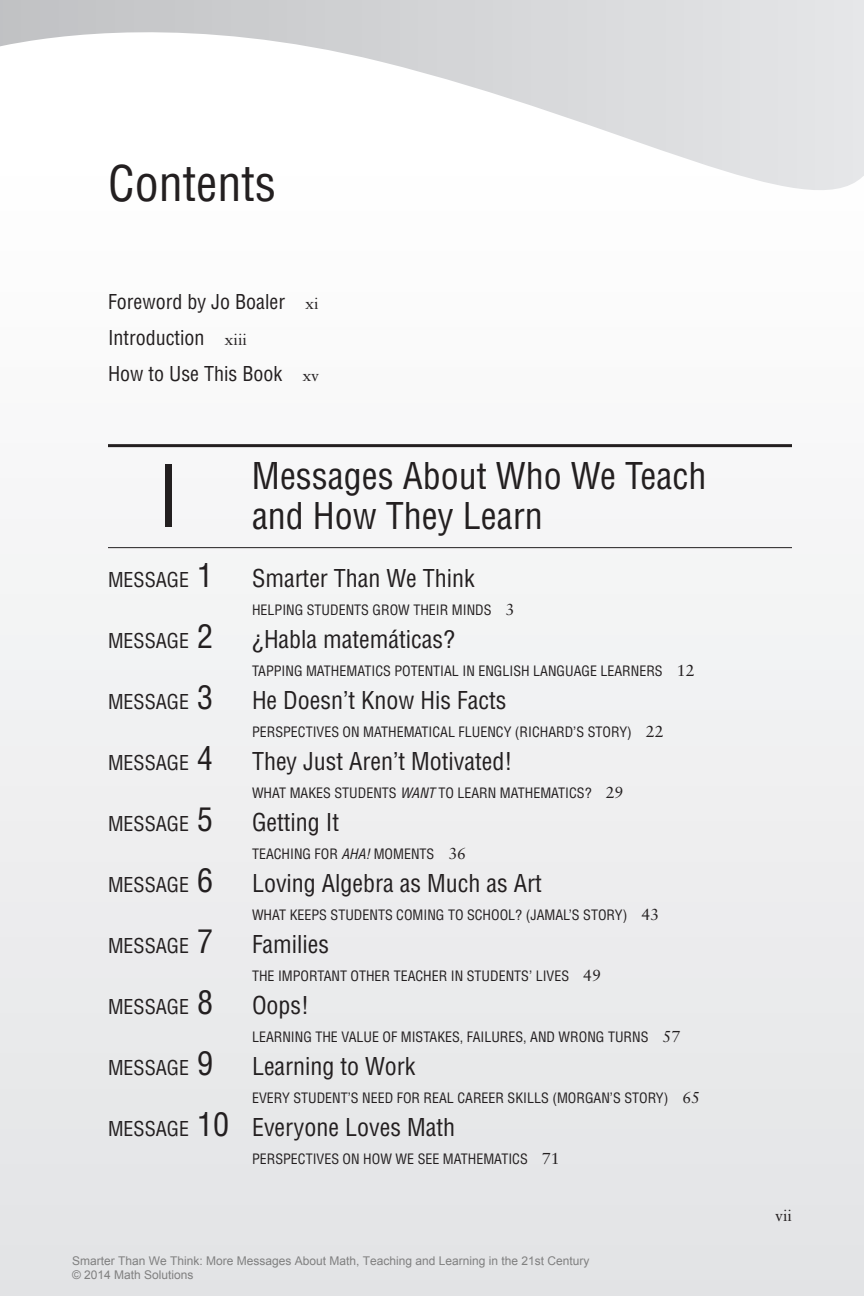
<style>
.page{position:relative;width:864px;height:1296px;background:#fff}
.page>*{position:absolute;margin:0;border:0;box-sizing:border-box;transform-origin:0 0}
.t1{font:condensed 84px "Helvetica";color:#231f20}
.t2{font:condensed 48px "Helvetica";color:#231f20}
.t3{font:condensed 36px/40px "Helvetica";color:#231f20}
.t4{font:condensed 24px "Helvetica";color:#231f20}
.t5{font:condensed 20px/36px "Helvetica";color:#231f20}
.t6{font:16px "Sabon";color:#231f20}
.t7{font:condensed 14px "Helvetica";color:#231f20}
.t8{font:12px/14.4px "Arial";color:#808080}
.s1{font-family:"Sabon";font-stretch:normal;font-size:16px}
.s2{font-size:20px}
.s3{font-size:32px}
.s4{font-style:italic}
.s5{font-size:24px}
</style>
<div class="page">
<div style="left:0;top:34px;width:864px;height:1262px;background:linear-gradient(to right,#f0f0f1,#f0f0f1)"></div>
<svg style="left:0;top:0;width:864px;height:226px"></svg>
<hr style="left:108px;top:444px;width:684px;height:3px;background:#231f20">
<hr style="left:108px;top:547px;width:684px;height:1px;background:#231f20">
<h2 class="t2" style="left:108px;top:165px;width:169px">Contents</h2>
<h3 class="t5" style="left:108px;top:286px;width:213px">Foreword by Jo Boaler <span class="s1">xi<br></span>Introduction <span class="s1">xiii<br></span>How to Use This Book <span class="s1">xv</span></h3>
<h1 class="t1" style="left:156px;top:464px;width:25px">I</h1>
<h3 class="t3" style="left:252px;top:459px;width:456px">Messages About Who We Teach and How They Learn</h3>
<h3 class="t4" style="left:108px;top:569px;width:368px"><span class="s2">MESSAGE</span> <span class="s3">1</span> Smarter Than We Think</h3>
<p class="t7" style="left:252px;top:605px;width:264px">HELPING STUDENTS GROW THEIR MINDS <span class="s1">3</span></p>
<h3 class="t4" style="left:108px;top:630px;width:349px"><span class="s2">MESSAGE</span> <span class="s3">2</span> ¿Habla matemáticas?</h3>
<p class="t7" style="left:252px;top:666px;width:444px">TAPPING MATHEMATICS POTENTIAL IN ENGLISH LANGUAGE LEARNERS <span class="s1">12</span></p>
<h3 class="t4" style="left:108px;top:691px;width:400px"><span class="s2">MESSAGE</span> <span class="s3">3</span> He Doesn’t Know His Facts</h3>
<p class="t7" style="left:252px;top:727px;width:413px">PERSPECTIVES ON MATHEMATICAL FLUENCY (RICHARD’S STORY) <span class="s1">22</span></p>
<h3 class="t4" style="left:108px;top:752px;width:406px"><span class="s2">MESSAGE</span> <span class="s3">4</span> They Just Aren’t Motivated!</h3>
<p class="t7" style="left:252px;top:788px;width:373px">WHAT MAKES STUDENTS <span class="s4">WANT</span> TO LEARN MATHEMATICS? <span class="s1">29</span></p>
<h3 class="t4" style="left:108px;top:813px;width:233px"><span class="s2">MESSAGE</span> <span class="s3">5</span> Getting It</h3>
<p class="t7" style="left:252px;top:849px;width:216px">TEACHING FOR <span class="s4">AHA!</span> MOMENTS <span class="s1">36</span></p>
<h3 class="t4" style="left:108px;top:874px;width:435px"><span class="s2">MESSAGE</span> <span class="s3">6</span> Loving Algebra as Much as Art</h3>
<p class="t7" style="left:252px;top:910px;width:409px">WHAT KEEPS STUDENTS COMING TO SCHOOL? (JAMAL’S STORY) <span class="s1">43</span></p>
<h3 class="t4" style="left:108px;top:935px;width:223px"><span class="s2">MESSAGE</span> <span class="s3">7</span> Families</h3>
<p class="t7" style="left:252px;top:971px;width:350px">THE IMPORTANT OTHER TEACHER IN STUDENTS’ LIVES <span class="s1">49</span></p>
<h3 class="t5" style="left:108px;top:991px;width:203px">MESSAGE <span class="s3">8</span> <span class="s5">Oops!</span></h3>
<p class="t7" style="left:252px;top:1032px;width:430px">LEARNING THE VALUE OF MISTAKES, FAILURES, AND WRONG TURNS <span class="s1">57</span></p>
<h3 class="t4" style="left:108px;top:1057px;width:309px"><span class="s2">MESSAGE</span> <span class="s3">9</span> Learning to Work</h3>
<p class="t7" style="left:252px;top:1093px;width:450px">EVERY STUDENT’S NEED FOR REAL CAREER SKILLS (MORGAN’S STORY) <span class="s1">65</span></p>
<h3 class="t4" style="left:108px;top:1118px;width:349px"><span class="s2">MESSAGE</span> <span class="s3">10</span> Everyone Loves Math</h3>
<p class="t7" style="left:252px;top:1154px;width:309px">PERSPECTIVES ON HOW WE SEE MATHEMATICS <span class="s1">71</span></p>
<p class="t8" style="left:72px;top:1254px;width:519px">Smarter Than We Think: More Messages About Math, Teaching and Learning in the 21st Century © 2014 Math Solutions</p>
<p class="t6" style="left:775px;top:1209px;width:18px">vii</p>
</div>
